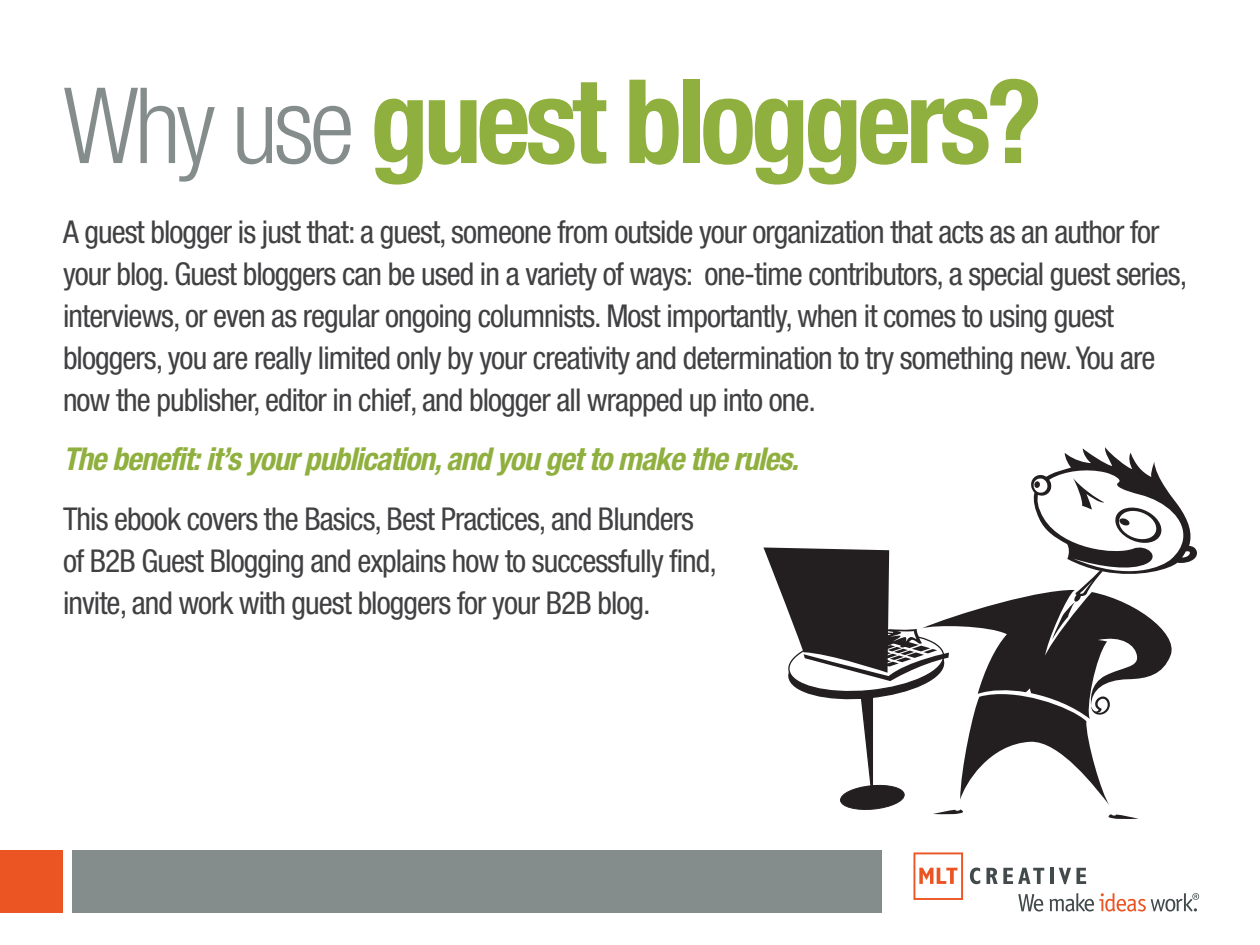
<style>
.page{position:relative;width:1260px;height:945px;background:#fff}
.page>*{position:absolute;margin:0;border:0;box-sizing:border-box;transform-origin:0 0}
.t1{font:700 condensed 116.73px "Helvetica Neue";letter-spacing:-.045em;color:#8fb03e}
.t2{font:condensed 31.5px/42px "Helvetica Neue";letter-spacing:-.03em;color:#414042}
.t3{font:italic 700 condensed 31.5px "Helvetica Neue";letter-spacing:-.03em;color:#8fb03e}
.s1{font-weight:300;font-size:105.52px;color:#858c8c}
</style>
<div class="page">
<svg style="left:763px;top:447px;width:434px;height:372px"></svg>
<div style="left:0;top:850px;width:882px;height:64px;background:#858c8c"></div>
<div style="left:0;top:850px;width:63px;height:64px;background:#eb5423"></div>
<div style="left:63px;top:850px;width:8px;height:64px;background:#fff"></div>
<svg style="left:914px;top:852px;width:49px;height:48px"></svg>
<svg style="left:970px;top:868px;width:10px;height:16px"></svg>
<svg style="left:986px;top:868px;width:58px;height:16px"></svg>
<hr style="left:1050px;top:868px;width:3px;height:16px;background:#424a4c">
<svg style="left:1059px;top:868px;width:27px;height:16px"></svg>
<svg style="left:1018px;top:894px;width:25px;height:18px"></svg>
<svg style="left:1049px;top:893px;width:150px;height:19px"></svg>
<h1 class="t1" style="left:63px;top:51px;width:981px"><span class="s1">Why use</span> guest bloggers?</h1>
<p class="t2" style="left:63px;top:211px;width:1126px">A guest blogger is just that: a guest, someone from outside your organization that acts as an author for your blog. Guest bloggers can be used in a variety of ways: one-time contributors, a special guest series, interviews, or even as regular ongoing columnists. Most importantly, when it comes to using guest bloggers, you are really limited only by your creativity and determination to try something new. You are now the publisher, editor in chief, and blogger all wrapped up into one.</p>
<p class="t3" style="left:63px;top:440px;width:737px">The benefit: it’s your publication, and you get to make the rules.</p>
<p class="t2" style="left:63px;top:498px;width:656px">This ebook covers the Basics, Best Practices, and Blunders of B2B Guest Blogging and explains how to successfully find, invite, and work with guest bloggers for your B2B blog.</p>
</div>
